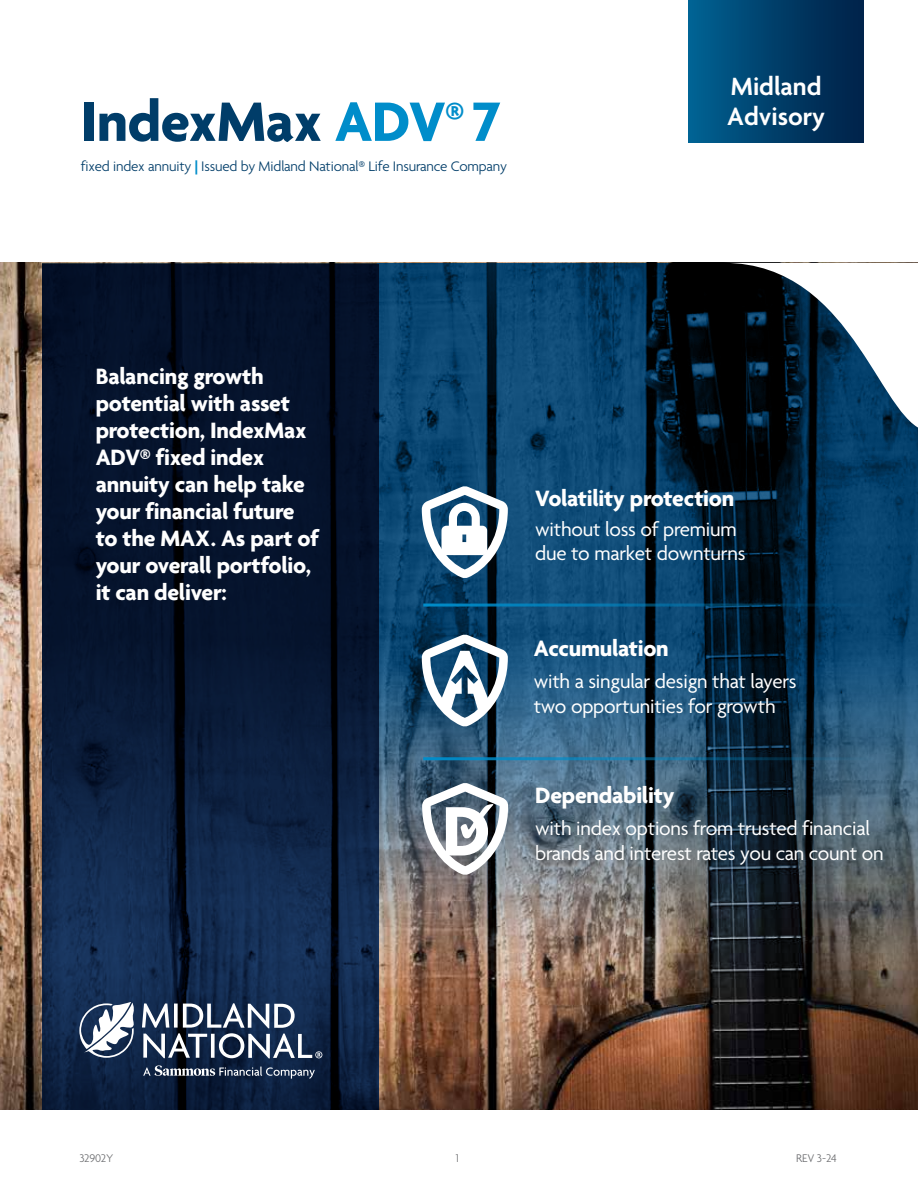
<style>
.page{position:relative;width:918px;height:1188px;background:#fff}
.page>*{position:absolute;margin:0;border:0;box-sizing:border-box;transform-origin:0 0}
.t1{font:700 60px "Agenda";letter-spacing:-.01em;color:#003d69}
.t2{font:600 27px/30px "Agenda";color:#fff}
.t3{font:700 24px/27px "Agenda";letter-spacing:-.01em;color:#fff}
.t4{font:21px/25.2px "Agenda";letter-spacing:-.01em;color:#fff}
.t5{font:300 15px "Agenda";letter-spacing:-.01em;color:#003d69}
.t6{font:300 12px "Agenda";letter-spacing:-.01em;color:#6d6e71}
.s1{color:#008dca}
.s2{font-weight:700;color:#008dca}
</style>
<div class="page">
<div style="left:688px;top:0;width:176px;height:142px;background:linear-gradient(to right,#006192,#001f46)"></div>
<img style="left:0;top:263px;width:918px;height:847px">
<img style="left:377px;top:263px;width:541px;height:730px">
<svg style="left:724px;top:263px;width:194px;height:169px"></svg>
<svg style="left:42px;top:264px;width:337px;height:846px;background:#091a36"></svg>
<svg style="left:142px;top:1003px;width:180px;height:55px"></svg>
<svg style="left:79px;top:1002px;width:56px;height:56px"></svg>
<svg style="left:143px;top:1065px;width:172px;height:14px;background:#404f66"></svg>
<hr style="left:423px;top:604px;width:451px;height:3px;background:#008dca">
<hr style="left:423px;top:757px;width:451px;height:3px;background:#008dca">
<svg style="left:422px;top:486px;width:86px;height:92px"></svg>
<svg style="left:422px;top:634px;width:86px;height:93px"></svg>
<svg style="left:422px;top:783px;width:86px;height:92px"></svg>
<h1 class="t1" style="left:81px;top:89px;width:422px">IndexMax <span class="s1">ADV</span><sup>®</sup> <span class="s1">7</span></h1>
<p class="t5" style="left:81px;top:158px;width:428px">fixed index annuity <span class="s2">|</span> Issued by Midland National® Life Insurance Company</p>
<p class="t2" style="left:727px;top:73px;width:99px">Midland<br>Advisory</p>
<p class="t3" style="left:96px;top:365px;width:225px">Balancing growth potential with asset protection, IndexMax<br>ADV® fixed index annuity can help take your financial future to the MAX. As part of your overall portfolio, it can deliver:</p>
<p class="t3" style="left:535px;top:486px;width:201px">Volatility protection</p>
<p class="t4" style="left:535px;top:519px;width:212px;line-height:24px">without loss of premium due to market downturns</p>
<p class="t3" style="left:534px;top:637px;width:137px">Accumulation</p>
<p class="t4" style="left:534px;top:670px;width:264px">with a singular design that layers two opportunities for growth</p>
<p class="t3" style="left:535px;top:783px;width:141px">Dependability</p>
<p class="t4" style="left:535px;top:817px;width:350px">with index options from trusted financial brands and interest rates you can count on</p>
<p class="t6" style="left:79px;top:1152px;width:36px">32902Y</p>
<p class="t6" style="left:456px;top:1152px;width:5px">1</p>
<p class="t6" style="left:796px;top:1152px;width:42px">REV 3-24</p>
</div>
